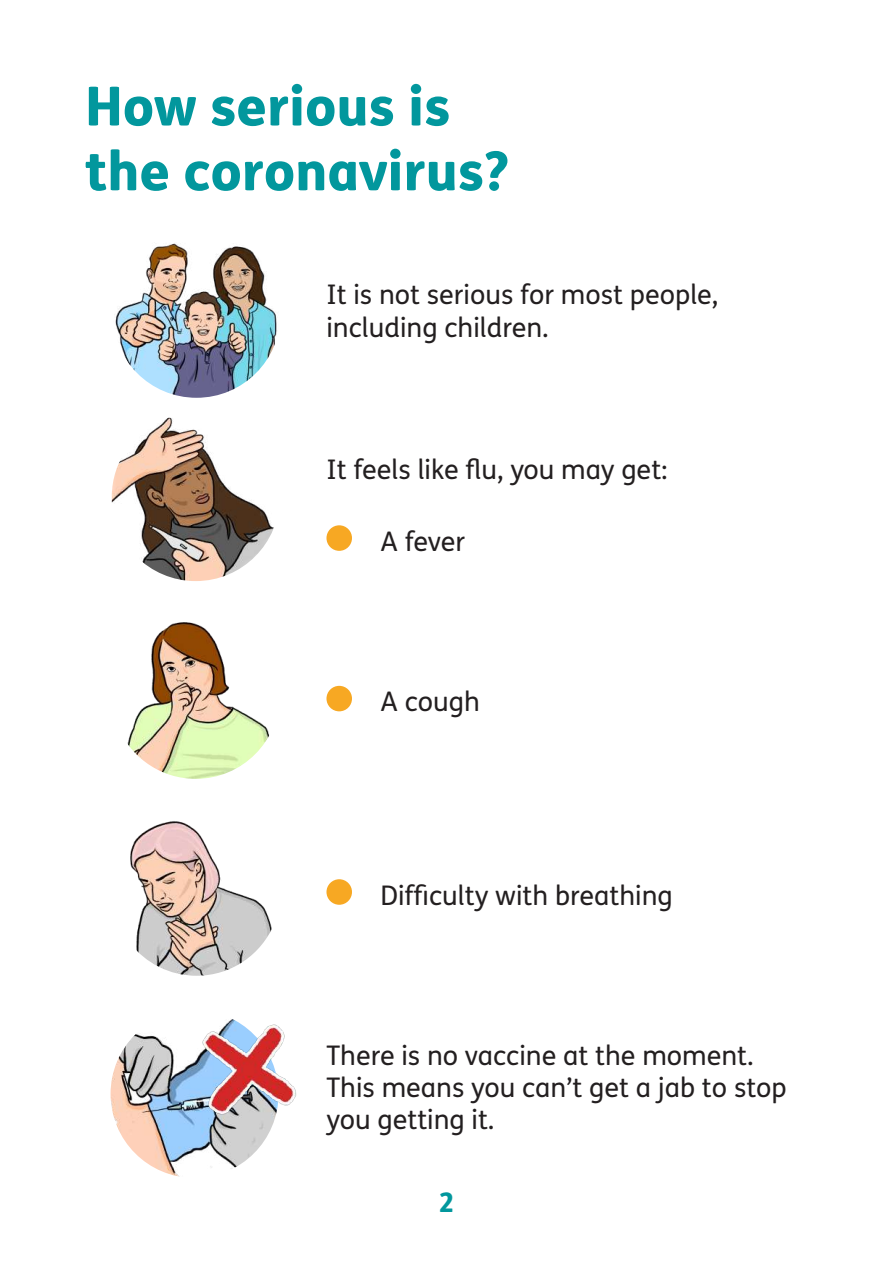
<style>
.page{position:relative;width:893px;height:1263px;background:#fff}
.page>*{position:absolute;margin:0;border:0;box-sizing:border-box;transform-origin:0 0}
.t1{font:800 54px/64.8px "FS Me";color:#02979d}
.t2{font:27px/32.4px "FS Me";color:#231f20}
.t3{font:800 27px "FS Me";color:#02979d}
</style>
<div class="page">
<div style="left:326px;top:525px;width:26px;height:26px;background:#f7a823;border-radius:50%"></div>
<div style="left:326px;top:686px;width:26px;height:25px;background:#f7a823;border-radius:50%"></div>
<div style="left:326px;top:879px;width:26px;height:26px;background:#f7a823;border-radius:50%"></div>
<img style="left:130px;top:821px;width:142px;height:155px">
<img style="left:127px;top:622px;width:142px;height:157px">
<img style="left:112px;top:418px;width:162px;height:163px">
<img style="left:115px;top:243px;width:162px;height:155px">
<img style="left:111px;top:1010px;width:168px;height:168px;border-radius:84px">
<img style="left:197px;top:1018px;width:100px;height:102px">
<h1 class="t1" style="left:85px;top:71px;width:425px">How serious is the coronavirus?</h1>
<p class="t2" style="left:326px;top:278px;width:393px">It is not serious for most people, including children.</p>
<p class="t2" style="left:326px;top:453px;width:343px">It feels like flu, you may get:</p>
<p class="t2" style="left:380px;top:525px;width:86px">A fever</p>
<p class="t2" style="left:380px;top:685px;width:101px">A cough</p>
<p class="t2" style="left:380px;top:878px;width:294px">Difficulty with breathing</p>
<p class="t2" style="left:326px;top:1038px;width:462px">There is no vaccine at the moment.<br>This means you can’t get a jab to stop you getting it.</p>
<p class="t3" style="left:439px;top:1181px;width:17px">2</p>
</div>
